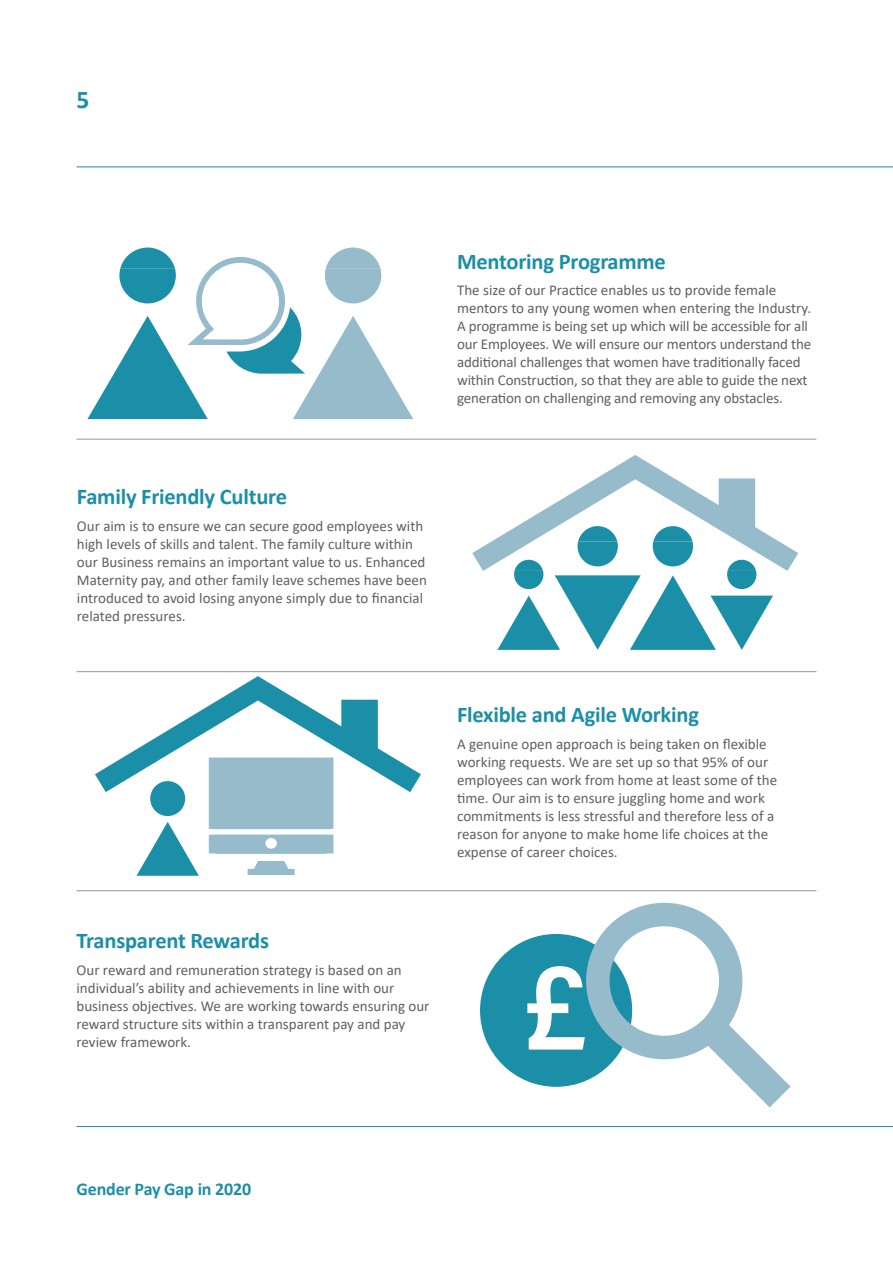
<style>
.page{position:relative;width:893px;height:1263px;background:#fff}
.page>*{position:absolute;margin:0;border:0;box-sizing:border-box;transform-origin:0 0}
.t1{font:700 25.5px "Calibri";color:#1b8fa7}
.t2{font:700 22.5px "Calibri";letter-spacing:-.01em;color:#1b8fa7}
.t3{font:700 18px "Calibri";letter-spacing:-.01em;color:#1b8fa7}
.t4{font:15px/18px "Calibri";color:#616061}
</style>
<div class="page">
<hr style="left:77px;top:167px;width:816px;height:1px;background:#1b8fa7">
<hr style="left:77px;top:1126px;width:816px;height:1px;background:#1b8fa7">
<svg style="left:87px;top:248px;width:326px;height:171px"></svg>
<svg style="left:472px;top:455px;width:326px;height:195px"></svg>
<svg style="left:480px;top:902px;width:310px;height:205px"></svg>
<hr style="left:77px;top:439px;width:739px;height:1px;background:#939598">
<hr style="left:77px;top:671px;width:739px;height:1px;background:#939598">
<hr style="left:77px;top:890px;width:739px;height:1px;background:#939598">
<svg style="left:95px;top:676px;width:326px;height:200px"></svg>
<h1 class="t1" style="left:77px;top:82px;width:14px">5</h1>
<h2 class="t2" style="left:457px;top:245px;width:210px">Mentoring Programme</h2>
<p class="t4" style="left:457px;top:281px;width:356px">The size of our Practice enables us to provide female mentors to any young women when entering the Industry.<br>A programme is being set up which will be accessible for all our Employees. We will ensure our mentors understand the additional challenges that women have traditionally faced within Construction, so that they are able to guide the next generation on challenging and removing any obstacles.</p>
<h2 class="t2" style="left:77px;top:481px;width:212px">Family Friendly Culture</h2>
<p class="t4" style="left:77px;top:516px;width:351px">Our aim is to ensure we can secure good employees with high levels of skills and talent. The family culture within our Business remains an important value to us. Enhanced Maternity pay, and other family leave schemes have been introduced to avoid losing anyone simply due to financial related pressures.</p>
<h2 class="t2" style="left:457px;top:699px;width:243px">Flexible and Agile Working</h2>
<p class="t4" style="left:457px;top:734px;width:321px">A genuine open approach is being taken on flexible working requests. We are set up so that 95% of our employees can work from home at least some of the time. Our aim is to ensure juggling home and work commitments is less stressful and therefore less of a reason for anyone to make home life choices at the expense of career choices.</p>
<h2 class="t2" style="left:77px;top:925px;width:194px">Transparent Rewards</h2>
<p class="t4" style="left:77px;top:960px;width:354px">Our reward and remuneration strategy is based on an individual’s ability and achievements in line with our business objectives. We are working towards ensuring our reward structure sits within a transparent pay and pay review framework.</p>
<p class="t3" style="left:77px;top:1176px;width:176px">Gender Pay Gap in 2020</p>
</div>
